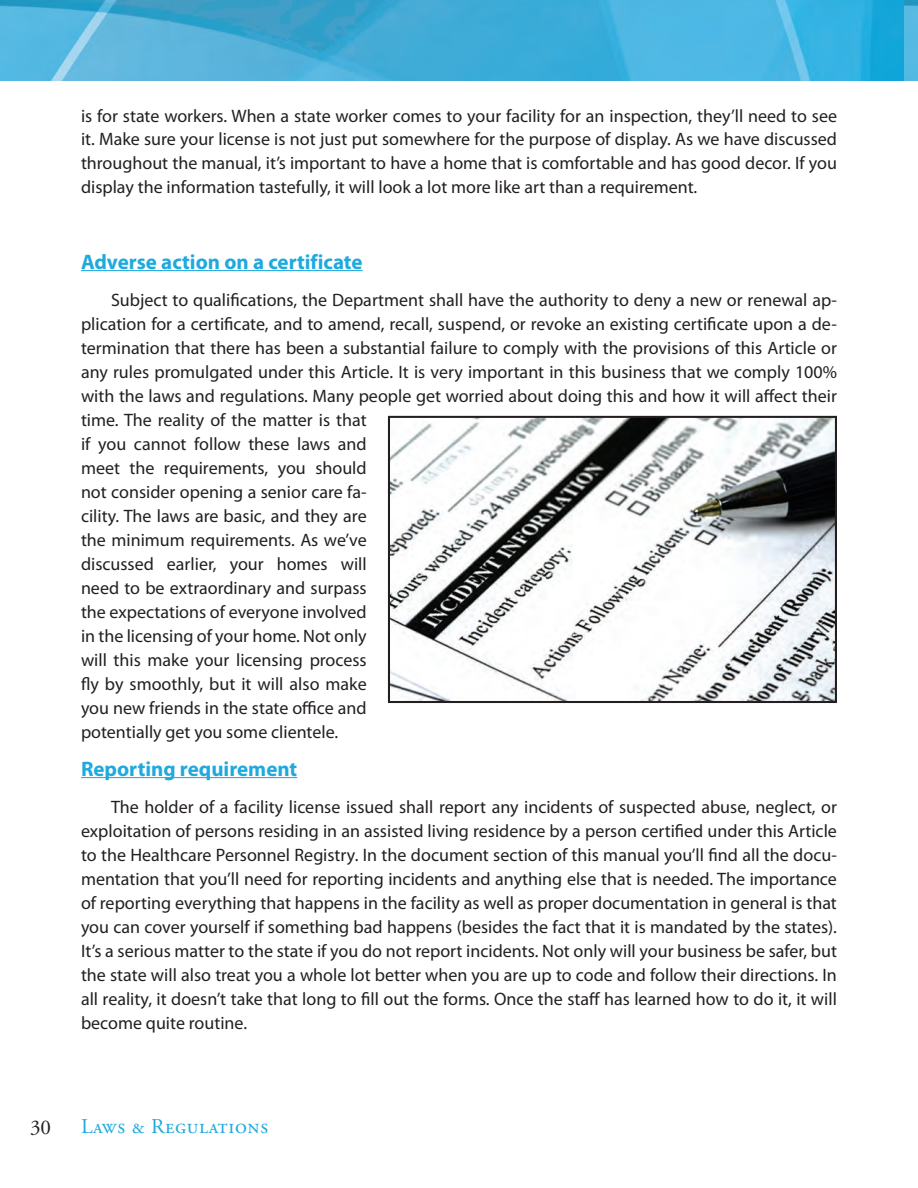
<style>
.page{position:relative;width:918px;height:1188px;background:#fff}
.page>*{position:absolute;margin:0;border:0;box-sizing:border-box;transform-origin:0 0}
.Body_Paragraph{font:700 21px "Myriad Pro";color:#1fa9dd}
.t1{font:21px "Adobe Garamond Pro";letter-spacing:.03em;color:#1fa9dd}
.t2{font:21px "Adobe Garamond Pro";color:#231f20}
.Body_Paragraph-2{font:18px/24px "Myriad Pro";color:#231f20;text-align:justify}
</style>
<div class="page">
<img style="left:0;top:0;width:904px;height:81px">
<img style="left:904px;top:0;width:14px;height:81px">
<hr style="left:81px;top:270px;width:282px;height:1px;background:#1fa9dd">
<hr style="left:81px;top:777px;width:216px;height:1px;background:#1fa9dd">
<img style="left:391px;top:419px;width:443px;height:281px">
<div style="left:388px;top:416px;width:449px;height:287px;border:2px solid #231f20"></div>
<p class="Body_Paragraph-2" style="left:81px;top:103px;width:758px">is for state workers. When a state worker comes to your facility for an inspection, they’ll need to see it. Make sure your license is not just put somewhere for the purpose of display. As we have discussed throughout the manual, it’s important to have a home that is comfortable and has good decor. If you display the information tastefully, it will look a lot more like art than a requirement.</p>
<p class="Body_Paragraph" style="left:81px;top:248px;width:283px">Adverse action on a certificate</p>
<p class="Body_Paragraph-2" style="left:81px;top:288px;width:758px;text-align:left;text-indent:30px">Subject to qualifications, the Department shall have the authority to deny a new or renewal ap&shy;plication for a certificate, and to amend, recall, suspend, or revoke an existing certificate upon a de&shy;termination that there has been a substantial failure to comply with the provisions of this Article or any rules promulgated under this Article. It is very important in this business that we comply 100% with the laws and regulations. Many people get worried about doing this and how it will affect their time. The reality of the matter is that<br>if you cannot follow these laws and<br>meet the requirements, you should<br>not consider opening a senior care fa-<br>cility. The laws are basic, and they are<br>the minimum requirements. As we’ve<br>discussed earlier, your homes will<br>need to be extraordinary and surpass<br>the expectations of everyone involved<br>in the licensing of your home. Not only<br>will this make your licensing process<br>fly by smoothly, but it will also make<br>you new friends in the state office and<br>potentially get you some clientele.</p>
<p class="Body_Paragraph" style="left:81px;top:755px;width:218px">Reporting requirement</p>
<p class="Body_Paragraph-2" style="left:81px;top:795px;width:758px;text-indent:30px">The holder of a facility license issued shall report any incidents of suspected abuse, neglect, or exploitation of persons residing in an assisted living residence by a person certified under this Article to the Healthcare Personnel Registry. In the document section of this manual you’ll find all the docu&shy;mentation that you’ll need for reporting incidents and anything else that is needed. The importance of reporting everything that happens in the facility as well as proper documentation in general is that you can cover yourself if something bad happens (besides the fact that it is mandated by the states).<br>It’s a serious matter to the state if you do not report incidents. Not only will your business be safer, but the state will also treat you a whole lot better when you are up to code and follow their directions. In all reality, it doesn’t take that long to fill out the forms. Once the staff has learned how to do it, it will become quite routine.</p>
<p class="t2" style="left:30px;top:1115px;width:22px">30</p>
<p class="t1" style="left:81px;top:1114px;width:189px">Laws &amp; Regulations</p>
</div>
